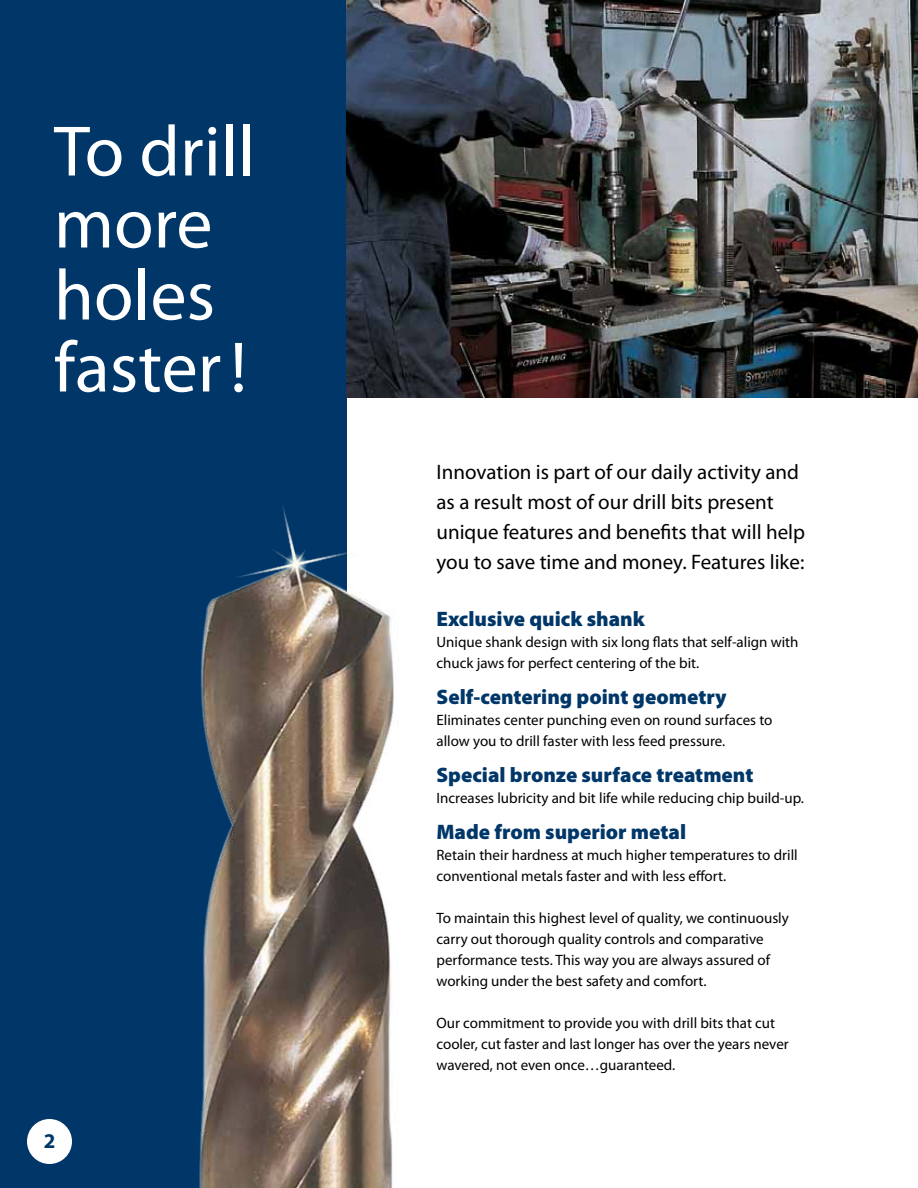
<style>
.page{position:relative;width:918px;height:1188px;background:#fff}
.page>*{position:absolute;margin:0;border:0;box-sizing:border-box;transform-origin:0 0}
.t1{font:72px/72px "Myriad Pro";color:#fff}
.t2{font:21px/30px "Myriad Pro";color:#000}
.t3{font:900 21px "Myriad Pro";color:#003768}
.t4{font:700 21px "Myriad Pro";color:#003768}
.t5{font:15px/21px "Myriad Pro";color:#000}
</style>
<div class="page">
<div style="left:0;top:0;width:346px;height:1188px;background:#003768"></div>
<img style="left:346px;top:0;width:572px;height:397px">
<img style="left:199px;top:500px;width:195px;height:688px">
<div style="left:27px;top:1119px;width:45px;height:45px;background:#fff;border-radius:50%"></div>
<h1 class="t1" style="left:54px;top:114px;width:202px">To drill more holes faster!</h1>
<h2 class="t4" style="left:44px;top:1127px;width:13px">2</h2>
<h2 class="t2" style="left:436px;top:456px;width:370px">Innovation is part of our daily activity and as a result most of our drill bits present unique features and benefits that will help you to save time and money. Features like:</h2>
<h2 class="t3" style="left:436px;top:607px;width:210px">Exclusive quick shank</h2>
<p class="t5" style="left:436px;top:631px;width:364px">Unique shank design with six long flats that self-align with chuck jaws for perfect centering of the bit.</p>
<h2 class="t3" style="left:436px;top:684px;width:292px">Self-centering point geometry</h2>
<p class="t5" style="left:436px;top:709px;width:338px">Eliminates center punching even on round surfaces to allow you to drill faster with less feed pressure.</p>
<h2 class="t3" style="left:436px;top:762px;width:318px">Special bronze surface treatment</h2>
<p class="t5" style="left:436px;top:787px;width:369px">Increases lubricity and bit life while reducing chip build-up.</p>
<h2 class="t3" style="left:436px;top:819px;width:251px">Made from superior metal</h2>
<p class="t5" style="left:436px;top:844px;width:363px">Retain their hardness at much higher temperatures to drill conventional metals faster and with less effort.</p>
<p class="t5" style="left:436px;top:907px;width:354px">To maintain this highest level of quality, we continuously carry out thorough quality controls and comparative performance tests. This way you are always assured of working under the best safety and comfort.</p>
<p class="t5" style="left:436px;top:1012px;width:354px">Our commitment to provide you with drill bits that cut cooler, cut faster and last longer has over the years never wavered, not even once…guaranteed.</p>
</div>
